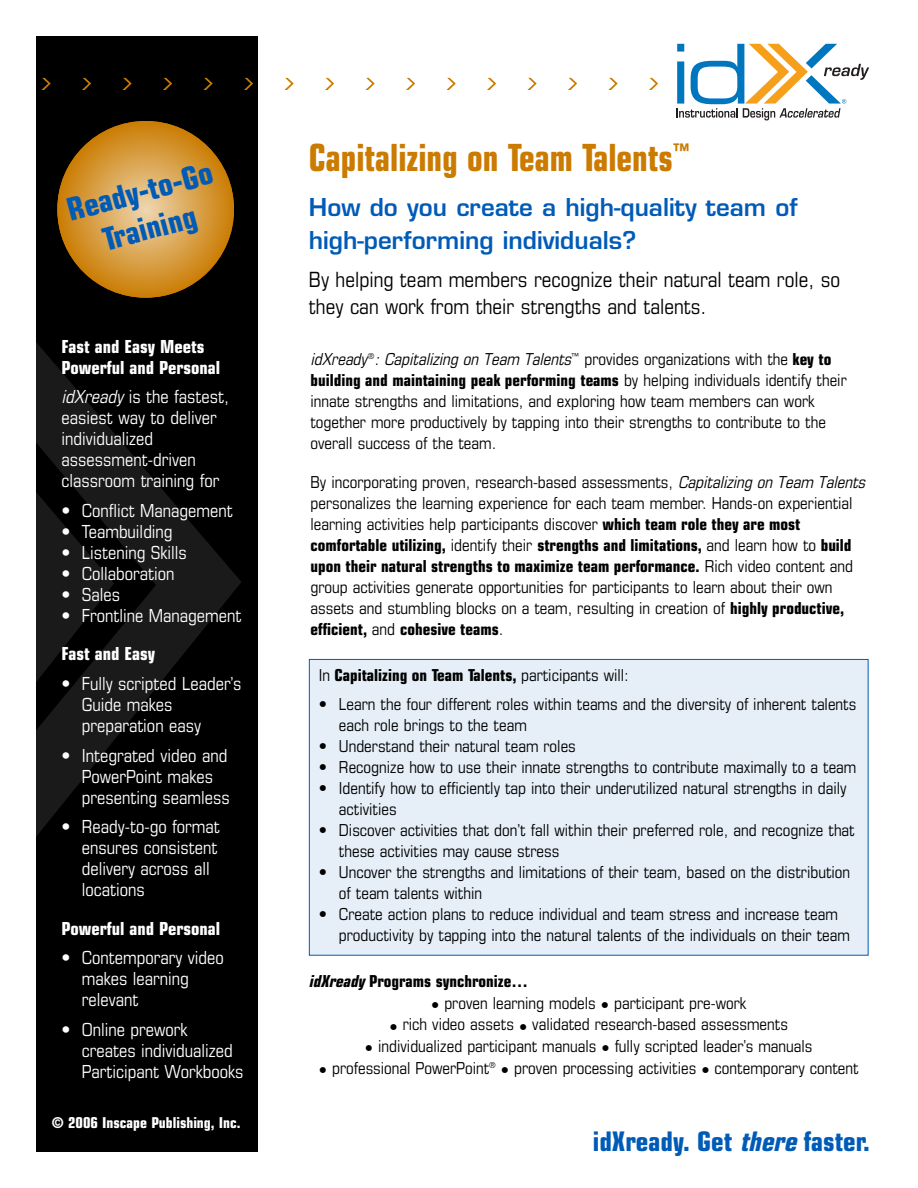
<style>
.page{position:relative;width:918px;height:1188px;background:#fff}
.page>*{position:absolute;margin:0;border:0;box-sizing:border-box;transform-origin:0 0}
.t1{font:700 condensed 37.5px "Eurostile";color:#ca7b00;scale:.9 1}
.t2{font:700 condensed 31.5px/37.8px "Eurostile";color:#005bb7;text-align:center}
.t3{font:700 condensed 27px "Eurostile";color:#005bb7}
.t4{font:600 24px/33px "Eurostile";color:#005bb7}
.t5{font:condensed 21px/27px "Eurostile";color:#000}
.t6{font:condensed 18px/21px "Eurostile";color:#fff}
.t7{font:700 condensed 18px/21px "Eurostile";color:#fff}
.t8{font:condensed 16.5px/21px "Eurostile";color:#000}
.t9{font:700 condensed 16.5px "Eurostile";color:#000}
.t10{font:700 condensed 15px "Eurostile";color:#fff}
.s1{font-style:italic}
.s2{font-weight:700}
.s3{font-weight:400}
</style>
<div class="page">
<div style="left:36px;top:36px;width:222px;height:1116px;background:#000"></div>
<svg style="left:36px;top:342px;width:205px;height:494px"></svg>
<svg style="left:36px;top:492px;width:78px;height:190px"></svg>
<svg style="left:676px;top:44px;width:193px;height:76px"></svg>
<svg style="left:41px;top:78px;width:10px;height:12px"></svg>
<svg style="left:82px;top:78px;width:9px;height:12px"></svg>
<svg style="left:122px;top:78px;width:10px;height:12px"></svg>
<svg style="left:163px;top:78px;width:9px;height:12px"></svg>
<svg style="left:203px;top:78px;width:10px;height:12px"></svg>
<svg style="left:244px;top:78px;width:9px;height:12px"></svg>
<svg style="left:284px;top:78px;width:10px;height:12px"></svg>
<svg style="left:325px;top:78px;width:9px;height:12px"></svg>
<svg style="left:365px;top:78px;width:10px;height:12px"></svg>
<svg style="left:406px;top:78px;width:9px;height:12px"></svg>
<svg style="left:446px;top:78px;width:10px;height:12px"></svg>
<svg style="left:487px;top:78px;width:9px;height:12px"></svg>
<svg style="left:527px;top:78px;width:10px;height:12px"></svg>
<svg style="left:568px;top:78px;width:9px;height:12px"></svg>
<svg style="left:608px;top:78px;width:10px;height:12px"></svg>
<svg style="left:649px;top:78px;width:9px;height:12px"></svg>
<div style="left:310px;top:660px;width:558px;height:295px;background:#e6eff8"></div>
<div style="left:309px;top:659px;width:559px;height:297px;border:1px solid #005bb7"></div>
<svg style="left:57px;top:121px;width:177px;height:177px;background:#d59a3c"></svg>
<h2 class="t2" style="left:64px;top:195px;width:151px;rotate:-15deg">Ready-to-Go<br>Training</h2>
<p class="t7" style="left:62px;top:337px;width:160px">Fast and Easy Meets<br>Powerful and Personal</p>
<p class="t6" style="left:62px;top:388px;width:169px"><span class="s1">idXready</span> is the fastest, easiest way to deliver individualized assessment-driven classroom training for</p>
<p class="t6" style="left:62px;top:502px;width:173px">• Conflict Management</p>
<p class="t6" style="left:62px;top:523px;width:113px">• Teambuilding</p>
<p class="t6" style="left:62px;top:544px;width:127px">• Listening Skills</p>
<p class="t6" style="left:62px;top:565px;width:114px">• Collaboration</p>
<p class="t6" style="left:62px;top:586px;width:60px">• Sales</p>
<p class="t6" style="left:62px;top:607px;width:181px">• Frontline Management</p>
<p class="t7" style="left:62px;top:645px;width:95px">Fast and Easy</p>
<p class="t6" style="left:82px;top:675px;width:161px;text-indent:-20px">• Fully scripted Leader’s<br>Guide makes preparation easy</p>
<p class="t6" style="left:82px;top:746px;width:150px;text-indent:-20px">• Integrated video and<br>PowerPoint makes presenting seamless</p>
<p class="t6" style="left:82px;top:818px;width:140px;text-indent:-20px">• Ready-to-go format ensures consistent delivery across all locations</p>
<p class="t7" style="left:62px;top:919px;width:160px">Powerful and Personal</p>
<p class="t6" style="left:82px;top:949px;width:144px;text-indent:-20px">• Contemporary video makes learning relevant</p>
<p class="t6" style="left:82px;top:1021px;width:163px;text-indent:-20px">• Online prework creates individualized<br>Participant Workbooks</p>
<p class="t10" style="left:52px;top:1117px;width:190px">© 2006 Inscape Publishing, Inc.</p>
<h1 class="t1" style="left:309px;top:144px;width:425px">Capitalizing on Team Talents<sup>™</sup></h1>
<h3 class="t4" style="left:309px;top:193px;width:490px">How do you create a high-quality team of high-performing individuals?</h3>
<p class="t5" style="left:309px;top:268px;width:533px">By helping team members recognize their natural team role, so they can work from their strengths and talents.</p>
<p class="t8" style="left:310px;top:350px;width:538px"><span class="s1">idXready</span><sup>®</sup><span class="s1">: Capitalizing on Team Talents</span><sup>™</sup> provides organizations with the <span class="s2">key to building and maintaining peak performing teams</span> by helping individuals identify their innate strengths and limitations, and exploring how team members can work together more productively by tapping into their strengths to contribute to the overall success of the team.</p>
<p class="t8" style="left:310px;top:473px;width:559px">By incorporating proven, research-based assessments, <span class="s1">Capitalizing on Team Talents </span>personalizes the learning experience for each team member. Hands-on experiential learning activities help participants discover <span class="s2">which team role they are most comfortable utilizing,</span> identify their <span class="s2">strengths and limitations,</span> and learn how to <span class="s2">build upon their natural strengths to maximize team performance.</span> Rich video content and group activities generate opportunities for participants to learn about their own assets and stumbling blocks on a team, resulting in creation of <span class="s2">highly productive, efficient,</span> and <span class="s2">cohesive teams</span>.</p>
<p class="t9" style="left:319px;top:669px;width:312px"><span class="s3">In</span> Capitalizing on Team Talents, <span class="s3">participants will:</span></p>
<p class="t8" style="left:339px;top:695px;width:519px;text-indent:-20px">• Learn the four different roles within teams and the diversity of inherent talents each role brings to the team</p>
<p class="t8" style="left:319px;top:737px;width:259px">• Understand their natural team roles</p>
<p class="t8" style="left:319px;top:758px;width:539px">• Recognize how to use their innate strengths to contribute maximally to a team</p>
<p class="t8" style="left:339px;top:779px;width:509px;text-indent:-20px">• Identify how to efficiently tap into their underutilized natural strengths in daily activities</p>
<p class="t8" style="left:339px;top:821px;width:517px;text-indent:-20px">• Discover activities that don’t fall within their preferred role, and recognize that these activities may cause stress</p>
<p class="t8" style="left:339px;top:863px;width:513px;text-indent:-20px">• Uncover the strengths and limitations of their team, based on the distribution of team talents within</p>
<p class="t8" style="left:339px;top:905px;width:513px;text-indent:-20px">• Create action plans to reduce individual and team stress and increase team productivity by tapping into the natural talents of the individuals on their team</p>
<p class="t9" style="left:309px;top:975px;width:220px"><span class="s1">idXready</span>Programs synchronize…</p>
<p class="t8" style="left:431px;top:994px;width:317px">• proven learning models • participant pre-work</p>
<p class="t8" style="left:389px;top:1015px;width:400px">• rich video assets • validated research-based assessments</p>
<p class="t8" style="left:365px;top:1037px;width:449px">• individualized participant manuals • fully scripted leader’s manuals</p>
<p class="t8" style="left:319px;top:1059px;width:541px">• professional PowerPoint<sup>®</sup> • proven processing activities • contemporary content</p>
<h3 class="t3" style="left:593px;top:1132px;width:279px">idXready. Get <span class="s1">there</span>faster.</h3>
</div>
